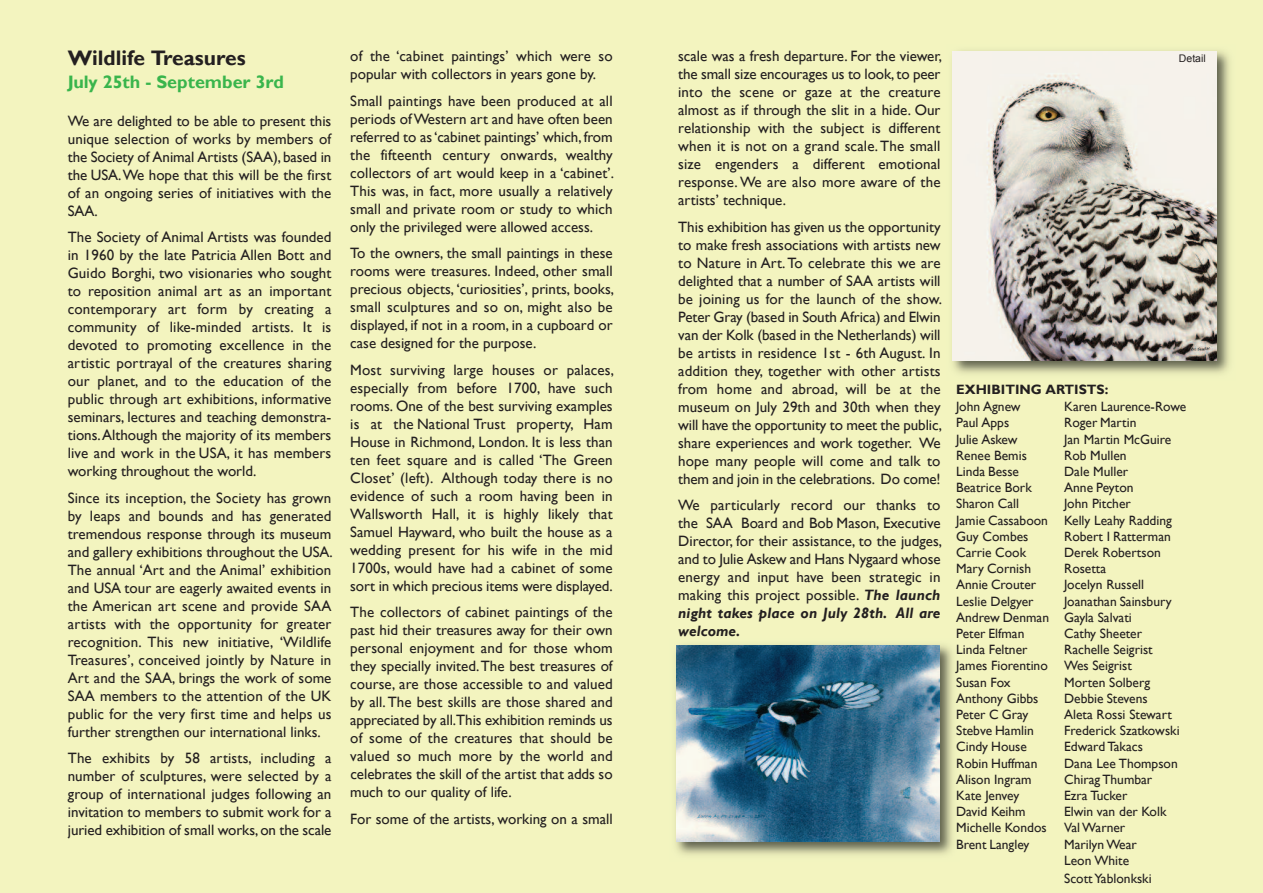
<style>
.page{position:relative;width:1263px;height:893px;background:#f3f4bf}
.page>*{position:absolute;margin:0;border:0;box-sizing:border-box;transform-origin:0 0}
.t1{font:700 21px "Gill Sans";color:#231f20}
.t2{font:700 18px "Gill Sans";color:#39b54c}
.t3{font:15px/18px "Gill Sans";color:#231f20;text-align:justify}
.t4{font:13.5px/16.2px "Gill Sans";color:#231f20}
.t5{font:700 13.5px "Gill Sans";color:#231f20}
.t6{font:10.5px "Arial";color:#231f20}
.s1{font-weight:700;font-style:italic}
</style>
<div class="page">
<img style="left:952px;top:50px;width:278px;height:324px">
<img style="left:953px;top:51px;width:263px;height:310px">
<img style="left:675px;top:644px;width:278px;height:211px">
<img style="left:676px;top:645px;width:264px;height:197px">
<h1 class="t1" style="left:68px;top:46px;width:179px">Wildlife Treasures</h1>
<p class="t2" style="left:68px;top:72px;width:218px">July 25th - September 3rd</p>
<p class="t3" style="left:68px;top:112px;width:265px">We are delighted to be able to present this unique selection of works by members of the Society of Animal Artists (SAA), based in the USA.We hope that this will be the first of an ongoing series of initiatives with the SAA.</p>
<p class="t3" style="left:68px;top:228px;width:265px">The Society of Animal Artists was founded in 1960 by the late Patricia Allen Bott and Guido Borghi, two visionaries who sought to reposition animal art as an important contemporary art form by creating a community of like-minded artists. It is devoted to promoting excellence in the artistic portrayal of the creatures sharing our planet, and to the education of the public through art exhibitions, informative seminars, lectures and teaching demonstra&shy;tions.Although the majority of its members live and work in the USA, it has members working throughout the world.</p>
<p class="t3" style="left:68px;top:489px;width:267px">Since its inception, the Society has grown by leaps and bounds and has generated tremendous response through its museum and gallery exhibitions throughout the USA.<br>The annual ‘Art and the Animal’ exhibition and USA tour are eagerly awaited events in the American art scene and provide SAA artists with the opportunity for greater recognition. This new initiative, ‘Wildlife Treasures’, conceived jointly by Nature in Art and the SAA, brings the work of some SAA members to the attention of the UK public for the very first time and helps us further strengthen our international links.</p>
<p class="t3" style="left:68px;top:749px;width:265px">The exhibits by 58 artists, including a number of sculptures, were selected by a group of international judges following an invitation to members to submit work for a juried exhibition of small works,on the scale</p>
<p class="t3" style="left:350px;top:47px;width:264px">of the ‘cabinet paintings’ which were so popular with collectors in years gone by.</p>
<p class="t3" style="left:350px;top:91px;width:265px">Small paintings have been produced at all periods ofWestern art and have often been referred to as‘cabinet paintings’ which, from the fifteenth century onwards, wealthy collectors of art would keep in a ‘cabinet’.<br>This was, in fact, more usually a relatively small and private room or study to which only the privileged were allowed access.</p>
<p class="t3" style="left:350px;top:244px;width:265px">To the owners, the small paintings in these rooms were treasures. Indeed, other small precious objects, ‘curiosities’, prints, books, small sculptures and so on, might also be displayed, if not in a room, in a cupboard or case designed for the purpose.</p>
<p class="t3" style="left:350px;top:360px;width:265px">Most surviving large houses or palaces, especially from before 1700, have such rooms. One of the best surviving examples is at the National Trust property, Ham House in Richmond, London. It is less than ten feet square and is called ‘The Green Closet’ (left). Although today there is no evidence of such a room having been in Wallsworth Hall, it is highly likely that Samuel Hayward, who built the house as a wedding present for his wife in the mid 1700s, would have had a cabinet of some sort in which precious items were displayed.</p>
<p class="t3" style="left:350px;top:603px;width:264px">The collectors of cabinet paintings of the past hid their treasures away for their own personal enjoyment and for those whom they specially invited.The best treasures of course, are those accessible to and valued by all.The best skills are those shared and appreciated by all.This exhibition reminds us of some of the creatures that should be valued so much more by the world and celebrates the skill of the artist that adds so much to our quality of life.</p>
<p class="t3" style="left:350px;top:809px;width:264px">For some of the artists, working on a small</p>
<p class="t3" style="left:678px;top:47px;width:265px">scale was a fresh departure. For the viewer, the small size encourages us to look,to peer into the scene or gaze at the creature almost as if through the slit in a hide. Our relationship with the subject is different when it is not on a grand scale.The small size engenders a different emotional response.We are also more aware of the artists’ technique.</p>
<p class="t3" style="left:678px;top:217px;width:265px">This exhibition has given us the opportunity to make fresh associations with artists new to Nature in Art.To celebrate this we are delighted that a number of SAA artists will be joining us for the launch of the show.<br>Peter Gray (based in South Africa) and Elwin van der Kolk (based in the Netherlands) will be artists in residence 1st - 6th August. In addition they, together with other artists from home and abroad, will be at the museum on July 29th and 30th when they will have the opportunity to meet the public, share experiences and work together. We hope many people will come and talk to them and join in the celebrations. Do come!</p>
<p class="t3" style="left:678px;top:496px;width:265px">We particularly record our thanks to the SAA Board and Bob Mason, Executive Director, for their assistance, to the judges, and to Julie Askew and Hans Nygaard whose energy and input have been strategic in making this project possible. <span class="s1">The launch night takes place on July 28th. All are welcome.</span></p>
<p class="t6" style="left:1179px;top:53px;width:28px">Detail</p>
<p class="t5" style="left:956px;top:382px;width:154px">EXHIBITING ARTISTS:</p>
<p class="t4" style="left:956px;top:398px;width:66px">John Agnew</p>
<p class="t4" style="left:1064px;top:398px;width:124px">Karen Laurence-Rowe</p>
<p class="t4" style="left:956px;top:414px;width:55px">Paul Apps</p>
<p class="t4" style="left:1064px;top:414px;width:74px">Roger Martin</p>
<p class="t4" style="left:956px;top:431px;width:63px">Julie Askew</p>
<p class="t4" style="left:1064px;top:431px;width:109px">Jan Martin McGuire</p>
<p class="t4" style="left:956px;top:447px;width:72px">Renee Bemis</p>
<p class="t4" style="left:1064px;top:447px;width:64px">Rob Mullen</p>
<p class="t4" style="left:956px;top:463px;width:64px">Linda Besse</p>
<p class="t4" style="left:1064px;top:463px;width:66px">Dale Muller</p>
<p class="t4" style="left:956px;top:479px;width:77px">Beatrice Bork</p>
<p class="t4" style="left:1064px;top:479px;width:71px">Anne Peyton</p>
<p class="t4" style="left:956px;top:495px;width:64px">Sharon Call</p>
<p class="t4" style="left:956px;top:495px;width:217px;text-indent:108px">John Pitcher<br>Jamie Cassaboon Kelly Leahy Radding<br>Guy Combes</p>
<p class="t4" style="left:1064px;top:528px;width:108px">Robert I Ratterman</p>
<p class="t4" style="left:956px;top:544px;width:71px">Carrie Cook</p>
<p class="t4" style="left:1064px;top:544px;width:98px">Derek Robertson</p>
<p class="t4" style="left:956px;top:560px;width:76px">Mary Cornish</p>
<p class="t4" style="left:1064px;top:560px;width:44px">Rosetta</p>
<p class="t4" style="left:956px;top:576px;width:81px">Annie Crouter</p>
<p class="t4" style="left:1064px;top:576px;width:81px">Jocelyn Russell</p>
<p class="t4" style="left:956px;top:593px;width:79px">Leslie Delgyer</p>
<p class="t4" style="left:956px;top:593px;width:217px;text-indent:108px">Joanathan Sainsbury<br>Andrew Denman Gayla Salvati<br>Peter Elfman</p>
<p class="t4" style="left:1064px;top:625px;width:79px">Cathy Sheeter</p>
<p class="t4" style="left:956px;top:641px;width:198px;text-indent:108px">Rachelle Seigrist<br>James Fiorentino Wes Seigrist<br>Susan Fox</p>
<p class="t4" style="left:956px;top:641px;width:73px">Linda Feltner</p>
<p class="t4" style="left:1064px;top:674px;width:87px">Morten Solberg</p>
<p class="t4" style="left:956px;top:690px;width:84px">Anthony Gibbs</p>
<p class="t4" style="left:1064px;top:690px;width:85px">Debbie Stevens</p>
<p class="t4" style="left:956px;top:706px;width:74px">Peter C Gray</p>
<p class="t4" style="left:1064px;top:706px;width:109px">Aleta Rossi Stewart</p>
<p class="t4" style="left:956px;top:722px;width:79px">Stebve Hamlin</p>
<p class="t4" style="left:1064px;top:722px;width:117px">Frederick Szatkowski</p>
<p class="t4" style="left:956px;top:738px;width:72px">Cindy House</p>
<p class="t4" style="left:1064px;top:738px;width:80px">Edward Takacs</p>
<p class="t4" style="left:956px;top:755px;width:83px">Robin Huffman</p>
<p class="t4" style="left:1064px;top:755px;width:115px">Dana Lee Thompson</p>
<p class="t4" style="left:956px;top:771px;width:77px">Alison Ingram</p>
<p class="t4" style="left:1064px;top:771px;width:90px">Chirag Thumbar</p>
<p class="t4" style="left:956px;top:787px;width:65px">Kate Jenvey</p>
<p class="t4" style="left:1064px;top:787px;width:65px">Ezra Tucker</p>
<p class="t4" style="left:956px;top:803px;width:71px">David Keihm</p>
<p class="t4" style="left:1064px;top:803px;width:104px">Elwin van der Kolk</p>
<p class="t4" style="left:956px;top:819px;width:92px">Michelle Kondos</p>
<p class="t4" style="left:1064px;top:819px;width:63px">ValWarner</p>
<p class="t4" style="left:956px;top:836px;width:75px">Brent Langley</p>
<p class="t4" style="left:1064px;top:836px;width:74px">MarilynWear<br>Leon White</p>
<p class="t4" style="left:1064px;top:870px;width:89px">ScottYablonkski</p>
</div>
